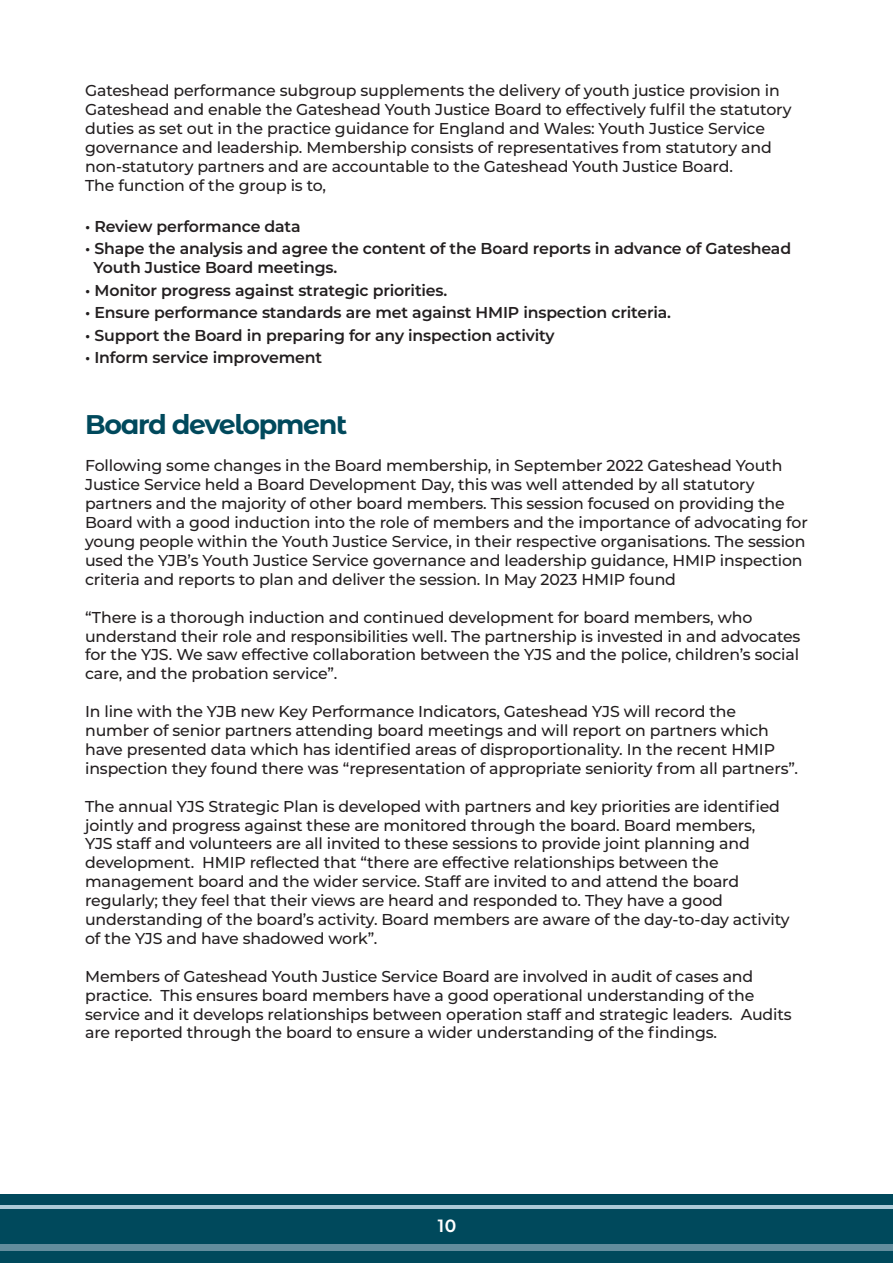
<style>
.page{position:relative;width:893px;height:1263px;background:#fff}
.page>*{position:absolute;margin:0;border:0;box-sizing:border-box;transform-origin:0 0}
.t1{font:700 27px "Montserrat Alternates";letter-spacing:-.05em;color:#00495c}
.t2{font:500 18px "Gibson";color:#fff}
.t3{font:500 15.75px/18.9px "Montserrat";letter-spacing:-.01em;color:#231f20}
.t4{font:600 15.75px/18.9px "Montserrat";letter-spacing:-.01em;color:#231f20}
</style>
<div class="page">
<div style="left:0;top:1195px;width:893px;height:68px;background:#00495c"></div>
<div style="left:0;top:1244px;width:893px;height:6px;background:#638d9d"></div>
<hr style="left:0;top:1206px;width:893px;height:3px;background:#abcbd8">
<p class="t3" style="left:85px;top:80px;width:708px">Gateshead performance subgroup supplements the delivery of youth justice provision in Gateshead and enable the Gateshead Youth Justice Board to effectively fulfil the statutory duties as set out in the practice guidance for England and Wales: Youth Justice Service governance and leadership. Membership consists of representatives from statutory and non-statutory partners and are accountable to the Gateshead Youth Justice Board.</p>
<p class="t3" style="left:85px;top:175px;width:242px">The function of the group is to,</p>
<p class="t4" style="left:85px;top:216px;width:217px">• Review performance data</p>
<p class="t4" style="left:94px;top:239px;width:699px;text-indent:-9px">• Shape the analysis and agree the content of the Board reports in advance of Gateshead<br>Youth Justice Board meetings.</p>
<p class="t4" style="left:85px;top:280px;width:364px">• Monitor progress against strategic priorities.</p>
<p class="t4" style="left:85px;top:303px;width:587px">• Ensure performance standards are met against HMIP inspection criteria.</p>
<p class="t4" style="left:85px;top:325px;width:471px">• Support the Board in preparing for any inspection activity</p>
<p class="t4" style="left:85px;top:348px;width:238px">• Inform service improvement</p>
<p class="t1" style="left:85px;top:404px;width:264px">Board development</p>
<p class="t3" style="left:85px;top:456px;width:724px">Following some changes in the Board membership, in September 2022 Gateshead Youth Justice Service held a Board Development Day, this was well attended by all statutory partners and the majority of other board members. This session focused on providing the Board with a good induction into the role of members and the importance of advocating for young people within the Youth Justice Service, in their respective organisations. The session used the YJB’s Youth Justice Service governance and leadership guidance, HMIP inspection criteria and reports to plan and deliver the session. In May 2023 HMIP found</p>
<p class="t3" style="left:85px;top:607px;width:717px">“There is a thorough induction and continued development for board members, who understand their role and responsibilities well. The partnership is invested in and advocates for the YJS. We saw effective collaboration between the YJS and the police, children’s social care, and the probation service”.</p>
<p class="t3" style="left:85px;top:701px;width:714px">In line with the YJB new Key Performance Indicators, Gateshead YJS will record the number of senior partners attending board meetings and will report on partners which have presented data which has identified areas of disproportionality. In the recent HMIP inspection they found there was “representation of appropriate seniority from all partners”.</p>
<p class="t3" style="left:85px;top:796px;width:706px">The annual YJS Strategic Plan is developed with partners and key priorities are identified jointly and progress against these are monitored through the board. Board members,<br>YJS staff and volunteers are all invited to these sessions to provide joint planning and development. HMIP reflected that “there are effective relationships between the management board and the wider service. Staff are invited to and attend the board regularly; they feel that their views are heard and responded to. They have a good understanding of the board’s activity. Board members are aware of the day-to-day activity of the YJS and have shadowed work”.</p>
<p class="t3" style="left:85px;top:966px;width:708px">Members of Gateshead Youth Justice Service Board are involved in audit of cases and practice. This ensures board members have a good operational understanding of the service and it develops relationships between operation staff and strategic leaders. Audits are reported through the board to ensure a wider understanding of the findings.</p>
<p class="t2" style="left:437px;top:1215px;width:21px">10</p>
</div>
